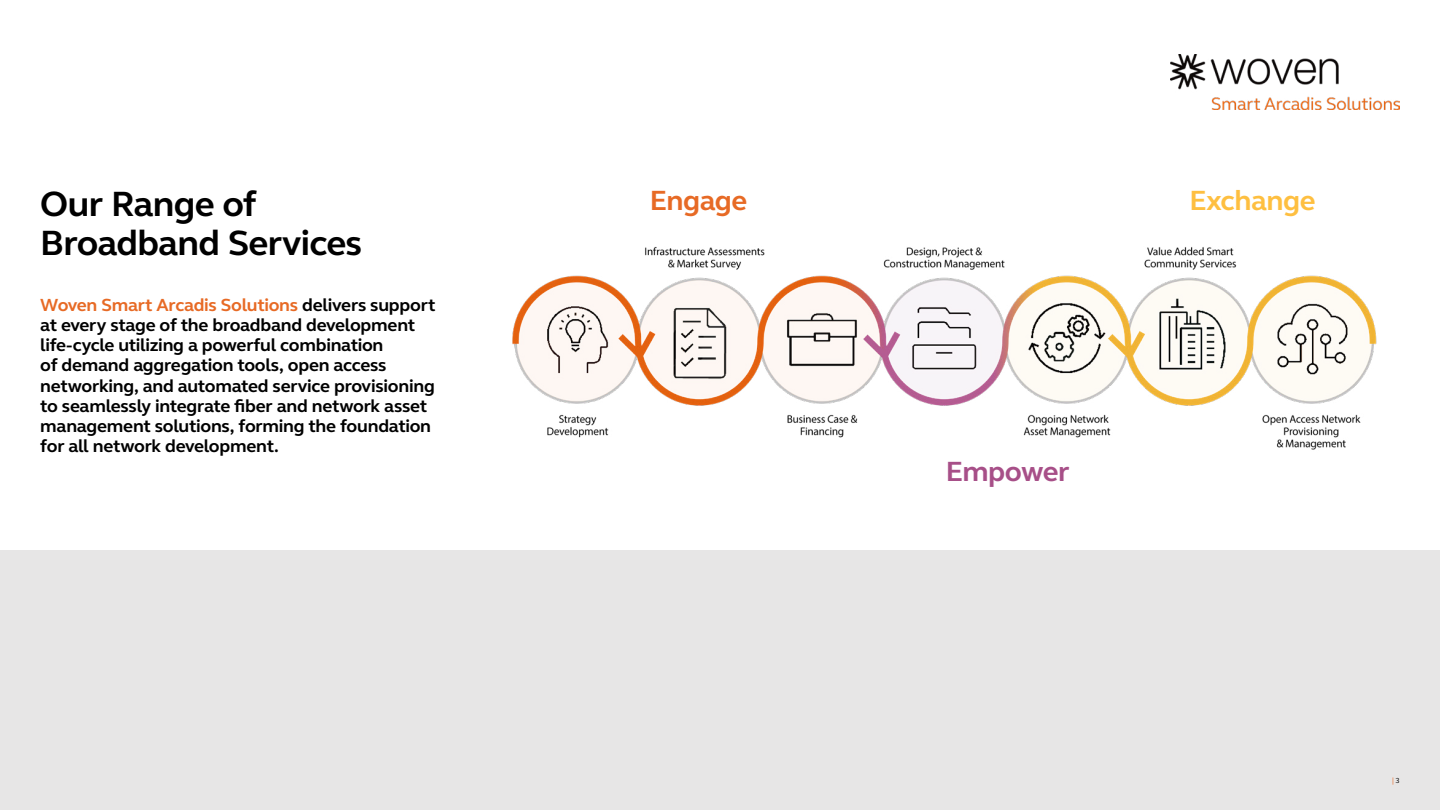
<style>
.page{position:relative;width:1440px;height:810px;background:#fff}
.page>*{position:absolute;margin:0;border:0;box-sizing:border-box;transform-origin:0 0}
.t1{font:700 36px/39px "FS Elliot Pro";letter-spacing:-.02em;color:#000}
.t2{font:700 28.5px "FS Elliot Pro";color:#febf40}
.t3{font:700 28.5px "FS Elliot Pro";letter-spacing:-.015em;color:#a74f88}
.t4{font:700 28.5px "FS Elliot Pro";color:#e76a25}
.t5{font:700 18px/20.2px "FS Elliot Pro";letter-spacing:-.015em;color:#000}
.t6{font:7.5px "FS Elliot Pro";color:#e76a25}
.s1{color:#e76a25}
.s2{color:#000}
</style>
<div class="page">
<img style="left:512px;top:246px;width:865px;height:204px">
<div style="left:0;top:551px;width:1440px;height:259px;background:#e7e6e6"></div>
<img style="left:1171px;top:54px;width:229px;height:55px">
<h1 class="t1" style="left:40px;top:184px;width:323px">Our Range of<br>Broadband Services</h1>
<h2 class="t4" style="left:650px;top:182px;width:99px">Engage</h2>
<h2 class="t2" style="left:1189px;top:182px;width:128px">Exchange</h2>
<p class="t5" style="left:40px;top:294px;width:397px"><span class="s1">Woven Smart Arcadis Solutions</span> delivers support at every stage of the broadband development life-cycle utilizing a powerful combination<br>of demand aggregation tools, open access networking, and automated service provisioning to seamlessly integrate fiber and network asset management solutions, forming the foundation for all network development.</p>
<h2 class="t3" style="left:946px;top:452px;width:125px">Empower</h2>
<p class="t6" style="left:1392px;top:776px;width:9px">|<span class="s2">3</span></p>
</div>
